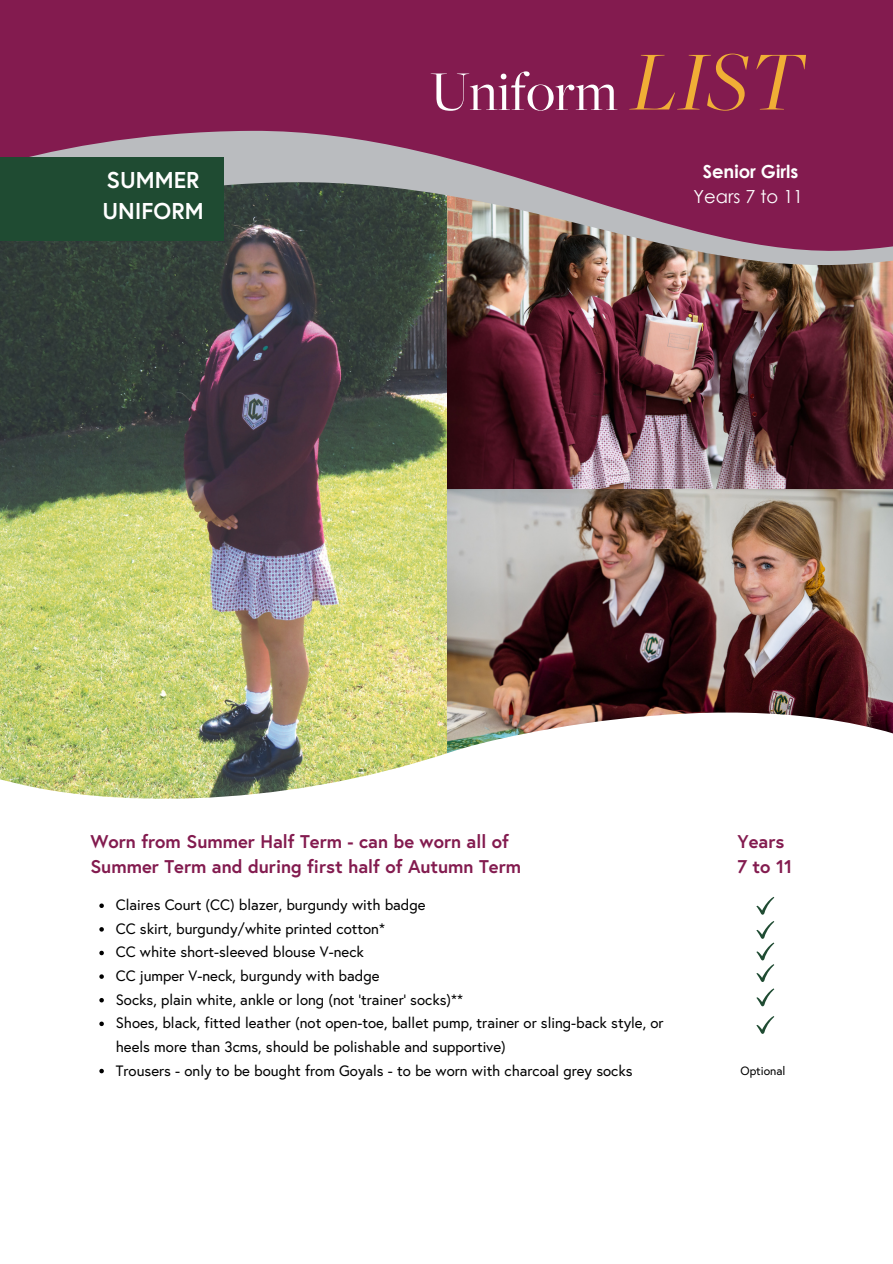
<style>
.page{position:relative;width:893px;height:1264px;background:#fff}
.page>*{position:absolute;margin:0;border:0;box-sizing:border-box;transform-origin:0 0}
.t1{font:italic 87.3px "Freight Big Pro";color:#f0ae36}
.t2{font:58.2px "Freight Big Pro";color:#fff}
.t3{font:700 22.8px "Europa";color:#fff}
.t4{font:700 18.45px "Europa";color:#831b4f}
.t5{font:700 18px "Century Gothic";color:#fff}
.t6{font:18px "Century Gothic";color:#fff}
.t7{font:15px/23.5px "Europa";color:#000}
.t8{font:12px "Europa";color:#000}
</style>
<div class="page">
<img style="left:0;top:288px;width:447px;height:383px">
<img style="left:447px;top:288px;width:445px;height:383px">
<svg style="left:0;top:671px;width:892px;height:285px"></svg>
<svg style="left:99px;top:903px;width:5px;height:5px"></svg>
<svg style="left:99px;top:927px;width:5px;height:4px"></svg>
<svg style="left:99px;top:950px;width:5px;height:5px"></svg>
<svg style="left:99px;top:974px;width:5px;height:4px"></svg>
<svg style="left:99px;top:998px;width:5px;height:4px"></svg>
<svg style="left:99px;top:1021px;width:5px;height:5px"></svg>
<svg style="left:99px;top:1068px;width:5px;height:5px"></svg>
<svg style="left:756px;top:896px;width:18px;height:18px"></svg>
<svg style="left:756px;top:920px;width:18px;height:62px"></svg>
<svg style="left:756px;top:988px;width:18px;height:18px"></svg>
<svg style="left:756px;top:1016px;width:18px;height:17px"></svg>
<img style="left:0;top:261px;width:892px;height:27px">
<svg style="left:0;top:0;width:892px;height:261px;background:#82345a"></svg>
<div style="left:0;top:157px;width:224px;height:84px;background:#1f4b32"></div>
<p class="t3" style="left:106px;top:165px;width:94px">SUMMER</p>
<p class="t3" style="left:102px;top:197px;width:103px">UNIFORM</p>
<p class="t2" style="left:430px;top:60px;width:189px">Uniform</p>
<p class="t1" style="left:631px;top:35px;width:174px">LIST</p>
<p class="t5" style="left:702px;top:160px;width:97px">Senior Girls</p>
<p class="t6" style="left:693px;top:185px;width:111px">Years 7 to 11</p>
<p class="t4" style="left:90px;top:829px;width:420px">Worn from Summer Half Term - can be worn all of</p>
<p class="t4" style="left:90px;top:854px;width:432px">Summer Term and during first half of Autumn Term</p>
<p class="t4" style="left:737px;top:829px;width:48px">Years</p>
<p class="t4" style="left:737px;top:854px;width:56px">7 to 11</p>
<p class="t7" style="left:116px;top:893px;width:311px">Claires Court (CC) blazer, burgundy with badge</p>
<p class="t7" style="left:116px;top:916px;width:270px">CC skirt, burgundy/white printed cotton*</p>
<p class="t7" style="left:116px;top:940px;width:249px">CC white short-sleeved blouse V-neck</p>
<p class="t7" style="left:116px;top:963px;width:265px">CC jumper V-neck, burgundy with badge</p>
<p class="t7" style="left:116px;top:987px;width:349px">Socks, plain white, ankle or long (not ‘trainer’ socks)**</p>
<p class="t7" style="left:116px;top:1011px;width:549px">Shoes, black, fitted leather (not open-toe, ballet pump, trainer or sling-back style, or heels more than 3cms, should be polishable and supportive)</p>
<p class="t7" style="left:116px;top:1058px;width:518px">Trousers - only to be bought from Goyals - to be worn with charcoal grey socks</p>
<p class="t8" style="left:740px;top:1063px;width:47px">Optional</p>
</div>
